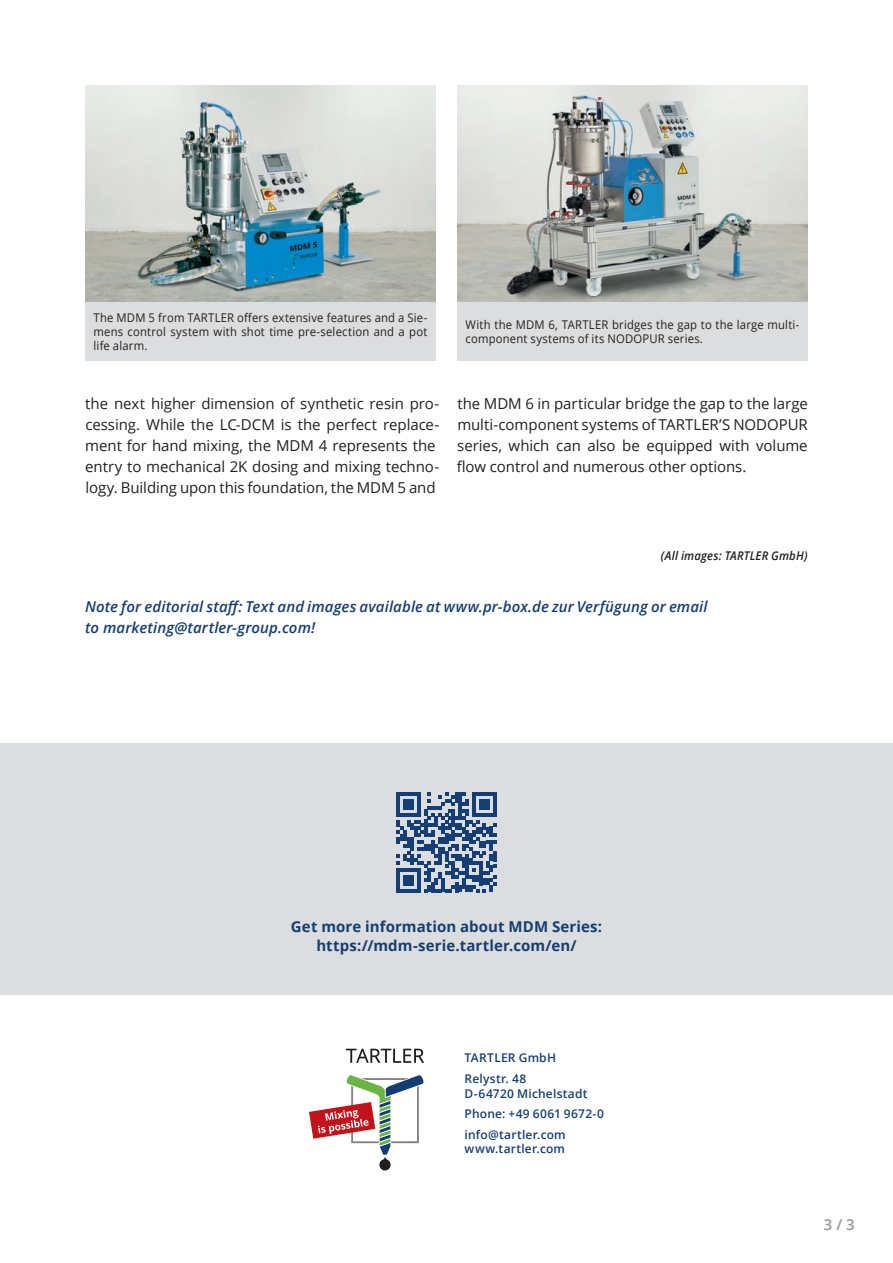
<style>
.page{position:relative;width:893px;height:1263px;background:#fff}
.page>*{position:absolute;margin:0;border:0;box-sizing:border-box;transform-origin:0 0}
.t1{font:15px/21px "Open Sans";letter-spacing:-.005em;color:#231f20}
.t2{font:italic 600 15px/21px "Open Sans";letter-spacing:.005em;color:#153e74}
.t3{font:700 15px/19.5px "Open Sans";letter-spacing:.005em;color:#153e74;text-align:center}
.t4{font:600 15px "Open Sans";color:#939598}
.t5{font:12px/14.2px "Open Sans";letter-spacing:.015em;color:#231f20;text-align:justify;scale:.94 1}
.t6{font:600 12px/20.9px "Open Sans";letter-spacing:.02em;color:#153e74}
.t7{font:italic 600 12px "Open Sans";letter-spacing:.015em;color:#231f20;scale:.94 1}
</style>
<div class="page">
<img style="left:85px;top:86px;width:351px;height:216px">
<div style="left:85px;top:302px;width:351px;height:59px;background:#dcdddf"></div>
<img style="left:457px;top:86px;width:351px;height:216px">
<div style="left:457px;top:302px;width:351px;height:59px;background:#dcdddf"></div>
<div style="left:0;top:743px;width:893px;height:251px;background:#dcdddf"></div>
<svg style="left:397px;top:792px;width:100px;height:100px"></svg>
<svg style="left:346px;top:1049px;width:78px;height:14px"></svg>
<svg style="left:309px;top:1075px;width:115px;height:95px"></svg>
<p class="t5" style="left:94px;top:310px;width:357px">The MDM 5 from TARTLER offers extensive features and a Sie&shy;mens control system with shot time pre-selection and a pot life alarm.</p>
<p class="t5" style="left:466px;top:317px;width:357px">With the MDM 6, TARTLER bridges the gap to the large multi&shy;component systems of its NODOPUR series.</p>
<p class="t1" style="left:85px;top:393px;width:355px">the next higher dimension of synthetic resin pro&shy;cessing. While the LC-DCM is the perfect replace&shy;ment for hand mixing, the MDM 4 represents the entry to mechanical 2K dosing and mixing techno&shy;logy. Building upon this foundation, the MDM 5 and</p>
<p class="t1" style="left:457px;top:393px;width:353px;text-align:justify">the MDM 6 in particular bridge the gap to the large multi-component systems of TARTLER’S NODOPUR series, which can also be equipped with volume flow control and numerous other options.</p>
<p class="t7" style="left:661px;top:547px;width:157px">(All images: TARTLER GmbH)</p>
<p class="t2" style="left:85px;top:595px;width:624px">Note for editorial staff: Text and images available at www.pr-box.de zur Verfügung or email to marketing@tartler-group.com!</p>
<p class="t3" style="left:291px;top:916px;width:313px">Get more information about MDM Series: https://mdm-serie.tartler.com/en/</p>
<p class="t6" style="left:465px;top:1047px;width:93px">TARTLER GmbH<br>Relystr. 48</p>
<p class="t6" style="left:465px;top:1082px;width:141px">D-64720 Michelstadt<br>Phone: +49 6061 9672-0 info@tartler.com</p>
<p class="t6" style="left:465px;top:1138px;width:102px">www.tartler.com</p>
<p class="t4" style="left:824px;top:1214px;width:32px">3 / 3</p>
</div>
